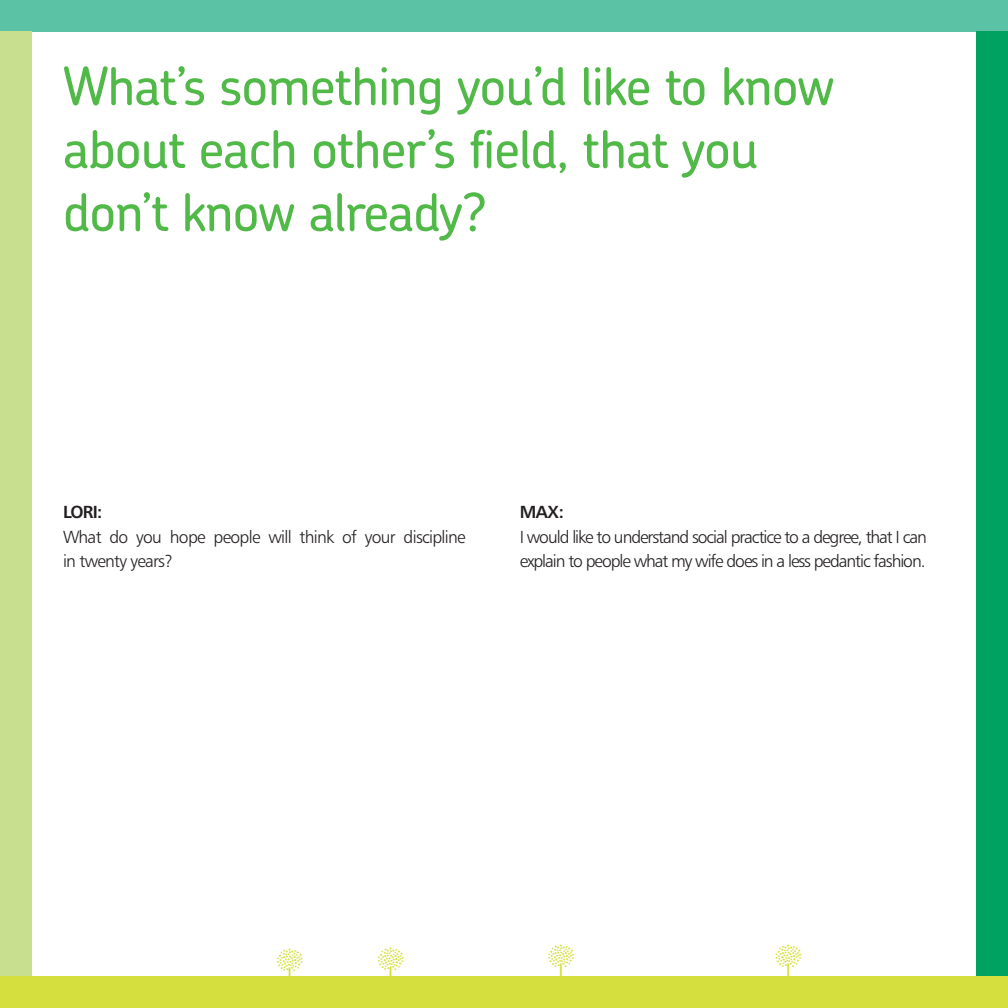
<style>
.page{position:relative;width:1008px;height:1008px;background:#fff}
.page>*{position:absolute;margin:0;border:0;box-sizing:border-box;transform-origin:0 0}
.t1{font:500 52.5px/63px "Chevin";letter-spacing:-.02em;color:#51b948}
.t2{font:43.75px "PI Xymbols Recycle";color:#d5df3e}
.t3{font:17.5px/24.5px "Humanist 777 BT Light B";letter-spacing:-.06em;color:#231f20}
.t4{font:17.5px/24.5px "Humanist 777 BT Light B";letter-spacing:-.04em;color:#231f20}
.t5{font:17.5px "Humanist 777 BT Bold B";letter-spacing:-.04em;color:#231f20}
</style>
<div class="page">
<div style="left:0;top:976px;width:1008px;height:32px;background:#d5df3e"></div>
<div style="left:0;top:0;width:1008px;height:32px;background:#5bc2a5"></div>
<div style="left:0;top:32px;width:32px;height:944px;background:#c7df8e"></div>
<div style="left:976px;top:32px;width:32px;height:944px;background:#00a261"></div>
<h1 class="t1" style="left:63px;top:54px;width:773px">What’s something you’d like to know about each other’s field, that you don’t know already?</h1>
<p class="t5" style="left:63px;top:501px;width:41px">LORI:</p>
<p class="t4" style="left:63px;top:524px;width:404px">What do you hope people will think of your discipline in twenty years?</p>
<p class="t5" style="left:520px;top:501px;width:46px">MAX:</p>
<p class="t3" style="left:520px;top:524px;width:409px">I would like to understand social practice to a degree, that I can explain to people what my wife does in a less pedantic fashion.</p>
<h2 class="t2" style="left:268px;top:944px;width:45px">b</h2>
<h2 class="t2" style="left:369px;top:944px;width:45px">b</h2>
<h2 class="t2" style="left:539px;top:940px;width:45px">b</h2>
<h2 class="t2" style="left:766px;top:941px;width:45px">b</h2>
</div>
